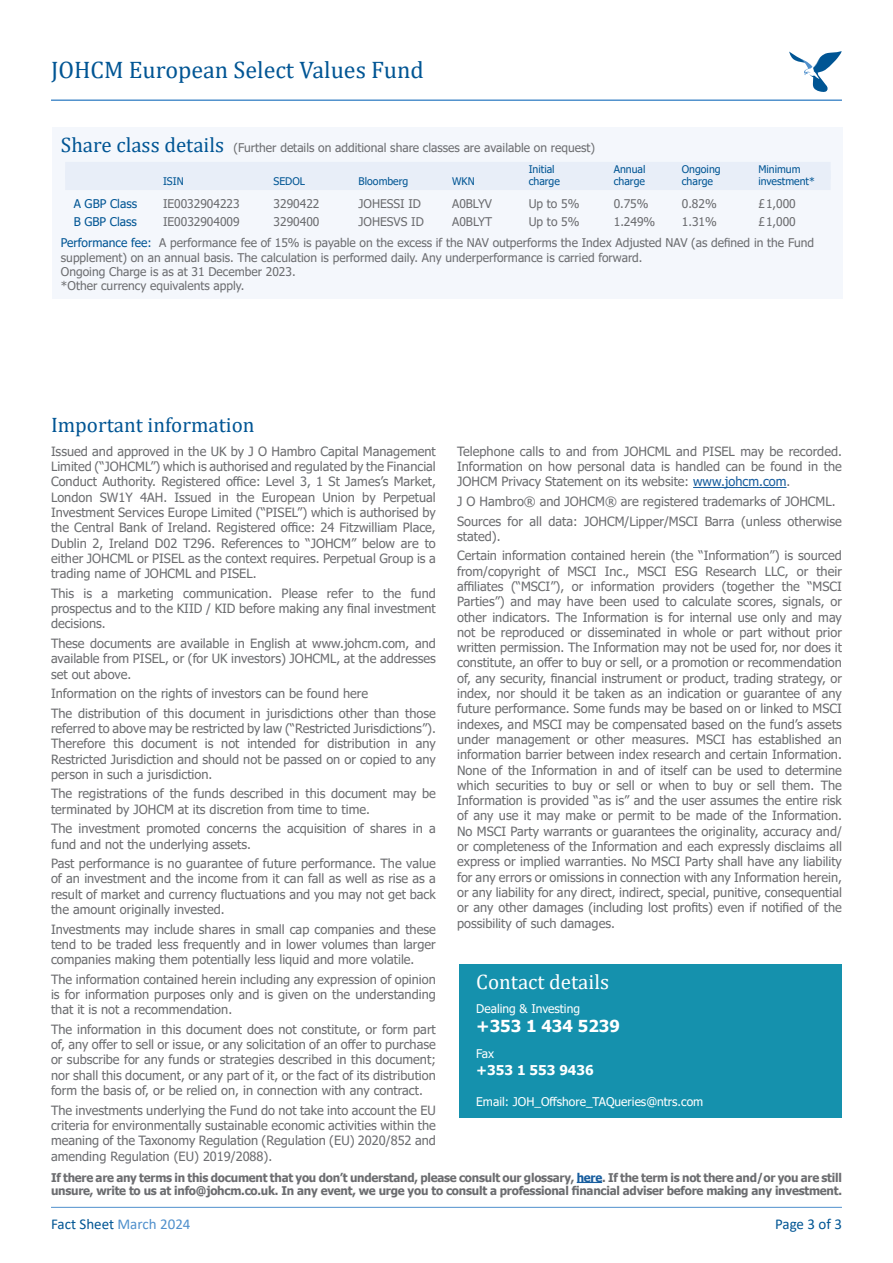
<style>
.page{position:relative;width:893px;height:1263px;background:#fff}
.page>*{position:absolute;margin:0;border:0;box-sizing:border-box;transform-origin:0 0}
.t1{font:24px "Cambria";color:#005594}
.t2{font:21px "Cambria";color:#005594}
.t3{font:21px "Cambria";color:#fff}
.t4{font:700 16.5px "Tahoma";color:#fff}
.t5{font:15px "Calibri";color:#005594}
.t6{font:700 13.5px "Tahoma";color:#fff}
.t7{font:12.75px/15.3px "Tahoma";color:#6c6d70;text-align:justify}
.t8{font:12px/14.4px "Tahoma";color:#6c6d70}
.t9{font:700 12px/13.5px "Tahoma";letter-spacing:-.02em;color:#6c6d70}
.t10{font:12px "Tahoma";color:#fff}
.t11{font:12px "Tahoma";color:#005594}
.t12{font:10.5px "Tahoma";color:#005594}
.s1{font-family:"Cambria";font-size:21px;color:#005594}
.s2{color:#005594}
.s3{color:#175d9e}
.s4{color:#5090cc}
</style>
<div class="page">
<hr style="left:51px;top:1207px;width:791px;height:1px;background:#5090cc">
<hr style="left:51px;top:99px;width:791px;height:2px;background:#5090cc">
<svg style="left:789px;top:51px;width:53px;height:41px"></svg>
<div style="left:52px;top:127px;width:791px;height:172px;background:#f4f7fc"></div>
<div style="left:65px;top:162px;width:766px;height:17px;background:#e8eef8"></div>
<div style="left:65px;top:171px;width:766px;height:19px;background:#e8eef8"></div>
<hr style="left:693px;top:487px;width:93px;height:1px;background:#175d9e">
<div style="left:459px;top:964px;width:383px;height:154px;background:#1591ad"></div>
<svg style="left:577px;top:1182px;width:25px;height:1px"></svg>
<h1 class="t1" style="left:51px;top:56px;width:374px">JOHCM European Select Values Fund</h1>
<p class="t8" style="left:61px;top:141px;width:535px"><span class="s1">Share class details</span> (Further details on additional share classes are available on request)</p>
<p class="t12" style="left:529px;top:162px;width:27px">Initial</p>
<p class="t12" style="left:614px;top:162px;width:33px">Annual</p>
<p class="t12" style="left:682px;top:162px;width:40px">Ongoing</p>
<p class="t12" style="left:758px;top:162px;width:44px">Minimum</p>
<p class="t12" style="left:163px;top:174px;width:22px">ISIN</p>
<p class="t12" style="left:274px;top:174px;width:33px">SEDOL</p>
<p class="t12" style="left:359px;top:174px;width:51px">Bloomberg</p>
<p class="t12" style="left:452px;top:174px;width:24px">WKN</p>
<p class="t12" style="left:529px;top:174px;width:33px">charge</p>
<p class="t12" style="left:614px;top:174px;width:33px">charge</p>
<p class="t12" style="left:682px;top:174px;width:33px">charge</p>
<p class="t12" style="left:758px;top:174px;width:58px">investment*</p>
<p class="t11" style="left:74px;top:195px;width:65px">A GBP Class</p>
<p class="t8" style="left:163px;top:197px;width:78px">IE0032904223</p>
<p class="t8" style="left:274px;top:197px;width:47px">3290422</p>
<p class="t8" style="left:359px;top:197px;width:64px">JOHESSI ID</p>
<p class="t8" style="left:452px;top:197px;width:41px">A0BLYV</p>
<p class="t8" style="left:529px;top:197px;width:52px">Up to 5%</p>
<p class="t8" style="left:614px;top:197px;width:36px">0.75%</p>
<p class="t8" style="left:682px;top:197px;width:37px">0.82%</p>
<p class="t8" style="left:758px;top:197px;width:39px">£1,000</p>
<p class="t11" style="left:74px;top:214px;width:65px">B GBP Class</p>
<p class="t8" style="left:163px;top:216px;width:78px">IE0032904009</p>
<p class="t8" style="left:274px;top:216px;width:47px">3290400</p>
<p class="t8" style="left:359px;top:216px;width:67px">JOHESVS ID</p>
<p class="t8" style="left:452px;top:216px;width:41px">A0BLYT</p>
<p class="t8" style="left:529px;top:216px;width:52px">Up to 5%</p>
<p class="t8" style="left:614px;top:216px;width:43px">1.249%</p>
<p class="t8" style="left:682px;top:216px;width:37px">1.31%</p>
<p class="t8" style="left:61px;top:212px;width:755px;line-height:20.9px;text-indent:697px">£1,000<br><span class="s2">Performance fee:</span> A performance fee of 15% is payable on the excess if the NAV outperforms the Index Adjusted NAV (as defined in the Fund</p>
<p class="t8" style="left:61px;top:251px;width:583px">supplement) on an annual basis. The calculation is performed daily. Any underperformance is carried forward.<br>Ongoing Charge is as at 31 December 2023.<br>*Other currency equivalents apply.</p>
<h2 class="t2" style="left:51px;top:412px;width:205px">Important information</h2>
<p class="t7" style="left:51px;top:444px;width:386px">Issued and approved in the UK by J O Hambro Capital Management Limited (“JOHCML”) which is authorised and regulated by the Financial Conduct Authority. Registered office: Level 3, 1 St James’s Market, London SW1Y 4AH. Issued in the European Union by Perpetual Investment Services Europe Limited (“PISEL”) which is authorised by the Central Bank of Ireland. Registered office: 24 Fitzwilliam Place, Dublin 2, Ireland D02 T296. References to “JOHCM” below are to either JOHCML or PISEL as the context requires. Perpetual Group is a trading name of JOHCML and PISEL.</p>
<p class="t7" style="left:51px;top:586px;width:386px">This is a marketing communication. Please refer to the fund prospectus and to the KIID / KID before making any final investment decisions.</p>
<p class="t7" style="left:51px;top:636px;width:386px">These documents are available in English at www.johcm.com, and available from PISEL, or (for UK investors) JOHCML, at the addresses set out above.</p>
<p class="t7" style="left:51px;top:684px;width:386px;line-height:19.5px">Information on the rights of investors can be found here<br>The distribution of this document in jurisdictions other than those</p>
<p class="t7" style="left:51px;top:721px;width:386px">referred to above may be restricted by law (“Restricted Jurisdictions”).<br>Therefore this document is not intended for distribution in any Restricted Jurisdiction and should not be passed on or copied to any person in such a jurisdiction.</p>
<p class="t7" style="left:51px;top:787px;width:386px">The registrations of the funds described in this document may be terminated by JOHCM at its discretion from time to time.</p>
<p class="t7" style="left:51px;top:822px;width:386px">The investment promoted concerns the acquisition of shares in a fund and not the underlying assets.</p>
<p class="t7" style="left:51px;top:856px;width:386px">Past performance is no guarantee of future performance. The value of an investment and the income from it can fall as well as rise as a result of market and currency fluctuations and you may not get back the amount originally invested.</p>
<p class="t7" style="left:51px;top:922px;width:386px">Investments may include shares in small cap companies and these tend to be traded less frequently and in lower volumes than larger companies making them potentially less liquid and more volatile.</p>
<p class="t7" style="left:51px;top:972px;width:386px">The information contained herein including any expression of opinion is for information purposes only and is given on the understanding that it is not a recommendation.</p>
<p class="t7" style="left:51px;top:1022px;width:386px">The information in this document does not constitute, or form part of, any offer to sell or issue, or any solicitation of an offer to purchase or subscribe for any funds or strategies described in this document; nor shall this document, or any part of it, or the fact of its distribution form the basis of, or be relied on, in connection with any contract.</p>
<p class="t7" style="left:51px;top:1103px;width:386px">The investments underlying the Fund do not take into account the EU criteria for environmentally sustainable economic activities within the meaning of the Taxonomy Regulation (Regulation (EU) 2020/852 and amending Regulation (EU) 2019/2088).</p>
<p class="t7" style="left:457px;top:444px;width:386px">Telephone calls to and from JOHCML and PISEL may be recorded.<br>Information on how personal data is handled can be found in the JOHCM Privacy Statement on its website: <span class="s3">www.johcm.com</span>.</p>
<p class="t7" style="left:457px;top:492px;width:386px;line-height:19.5px">J O Hambro® and JOHCM® are registered trademarks of JOHCML.<br>Sources for all data: JOHCM/Lipper/MSCI Barra (unless otherwise</p>
<p class="t7" style="left:457px;top:527px;width:386px;line-height:19.5px">stated).<br>Certain information contained herein (the “Information”) is sourced</p>
<p class="t7" style="left:457px;top:564px;width:386px">from/copyright of MSCI Inc., MSCI ESG Research LLC, or their affiliates (“MSCI”), or information providers (together the “MSCI Parties”) and may have been used to calculate scores, signals, or other indicators. The Information is for internal use only and may not be reproduced or disseminated in whole or part without prior written permission. The Information may not be used for, nor does it constitute, an offer to buy or sell, or a promotion or recommendation of, any security, financial instrument or product, trading strategy, or index, nor should it be taken as an indication or guarantee of any future performance. Some funds may be based on or linked to MSCI indexes, and MSCI may be compensated based on the fund’s assets under management or other measures. MSCI has established an information barrier between index research and certain Information.<br>None of the Information in and of itself can be used to determine which securities to buy or sell or when to buy or sell them. The Information is provided “as is” and the user assumes the entire risk of any use it may make or permit to be made of the Information.<br>No MSCI Party warrants or guarantees the originality, accuracy and/ or completeness of the Information and each expressly disclaims all express or implied warranties. No MSCI Party shall have any liability for any errors or omissions in connection with any Information herein, or any liability for any direct, indirect, special, punitive, consequential or any other damages (including lost profits) even if notified of the possibility of such damages.</p>
<h2 class="t3" style="left:476px;top:969px;width:134px">Contact details</h2>
<p class="t10" style="left:476px;top:1000px;width:105px">Dealing &amp; Investing</p>
<p class="t4" style="left:476px;top:1014px;width:145px">+353 1 434 5239</p>
<p class="t10" style="left:476px;top:1045px;width:19px">Fax</p>
<p class="t6" style="left:476px;top:1061px;width:119px">+353 1 553 9436</p>
<p class="t10" style="left:476px;top:1093px;width:229px">Email: JOH_Offshore_TAQueries@ntrs.com</p>
<p class="t9" style="left:51px;top:1171px;width:792px">If there are any terms in this document that you don’t understand, please consult our glossary, <span class="s3">here</span>. If the term is not there and/or you are still unsure, write to us at info@johcm.co.uk. In any event, we urge you to consult a professional financial adviser before making any investment.</p>
<p class="t5" style="left:51px;top:1213px;width:141px">Fact Sheet <span class="s4">March 2024</span></p>
<p class="t5" style="left:775px;top:1213px;width:68px">Page 3 of 3</p>
</div>
